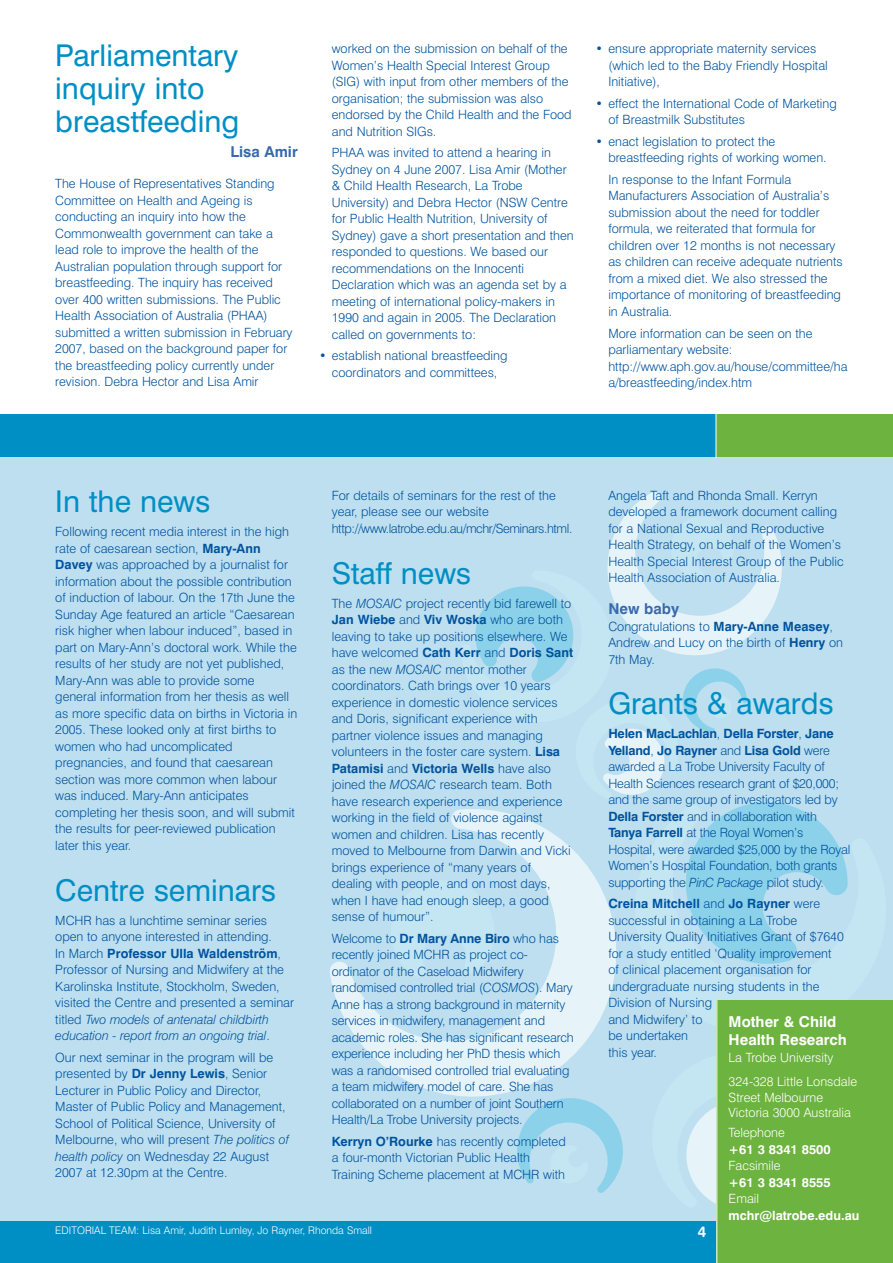
<style>
.page{position:relative;width:893px;height:1263px;background:#fff}
.page>*{position:absolute;margin:0;border:0;box-sizing:border-box;transform-origin:0 0}
.t1{font:30px/33px "Swiss 721 BT";color:#008fc5}
.t2{font:700 15px/18px "Swiss 721 BT";color:#fff}
.t3{font:700 15px "Swiss 721 BT";color:#3969ac}
.t4{font:15px "Swiss 721 BT Bold Rounded";color:#fff}
.t5{font:300 12.75px/16.5px "Swiss 721 BT";color:#00539e}
.t6{font:300 12.75px/24.3px "Swiss 721 BT";color:#fff}
.t7{font:700 12.75px "Swiss 721 BT";color:#fff}
.t8{font:300 10.5px "Swiss 721 BT";color:#fff}
.s1{font-weight:700}
.s2{font-style:italic}
</style>
<div class="page">
<div style="left:0;top:444px;width:892px;height:819px;background:#bddff0"></div>
<div style="left:0;top:414px;width:716px;height:42px;background:#008fc5"></div>
<div style="left:716px;top:414px;width:176px;height:42px;background:#6db33f"></div>
<hr style="left:715px;top:414px;width:1px;height:44px;background:#fff">
<svg style="left:686px;top:1107px;width:30px;height:97px"></svg>
<svg style="left:517px;top:1112px;width:106px;height:81px"></svg>
<svg style="left:330px;top:961px;width:284px;height:151px"></svg>
<svg style="left:384px;top:492px;width:463px;height:486px"></svg>
<div style="left:0;top:1222px;width:716px;height:41px;background:#008fc5"></div>
<div style="left:716px;top:1222px;width:176px;height:41px;background:#6db33f"></div>
<div style="left:716px;top:1000px;width:176px;height:242px;background:#6db33f"></div>
<hr style="left:716px;top:1000px;width:1px;height:263px;background:#fff">
<h1 class="t1" style="left:55px;top:40px;width:185px">Parliamentary inquiry into breastfeeding</h1>
<p class="t3" style="left:230px;top:145px;width:69px">Lisa Amir</p>
<p class="t5" style="left:55px;top:176px;width:239px">The House of Representatives Standing Committee on Health and Ageing is conducting an inquiry into how the Commonwealth government can take a lead role to improve the health of the Australian population through support for breastfeeding. The inquiry has received over 400 written submissions. The Public Health Association of Australia (PHAA) submitted a written submission in February 2007, based on the background paper for the breastfeeding policy currently under revision. Debra Hector and Lisa Amir</p>
<p class="t5" style="left:332px;top:41px;width:241px">worked on the submission on behalf of the Women’s Health Special Interest Group (SIG) with input from other members of the organisation; the submission was also endorsed by the Child Health and the Food and Nutrition SIGs.</p>
<p class="t5" style="left:332px;top:145px;width:243px">PHAA was invited to attend a hearing in Sydney on 4 June 2007. Lisa Amir (Mother &amp; Child Health Research, La Trobe University) and Debra Hector (NSW Centre for Public Health Nutrition, University of Sydney) gave a short presentation and then responded to questions. We based our recommendations on the Innocenti Declaration which was an agenda set by a meeting of international policy-makers in 1990 and again in 2005. The Declaration called on governments to:</p>
<p class="t5" style="left:319px;top:348px;width:190px;text-align:center">• establish national breastfeeding coordinators and committees,</p>
<p class="t5" style="left:608px;top:41px;width:221px;text-indent:-13px">• ensure appropriate maternity services (which led to the Baby Friendly Hospital<br>Initiative),</p>
<p class="t5" style="left:608px;top:96px;width:230px;text-indent:-13px">• effect the International Code of Marketing of Breastmilk Substitutes</p>
<p class="t5" style="left:608px;top:134px;width:220px;text-indent:-13px">• enact legislation to protect the breastfeeding rights of working women.</p>
<p class="t5" style="left:608px;top:172px;width:236px">In response to the Infant Formula Manufacturers Association of Australia’s submission about the need for toddler formula, we reiterated that formula for children over 12 months is not necessary as children can receive adequate nutrients from a mixed diet. We also stressed the importance of monitoring of breastfeeding in Australia.</p>
<p class="t5" style="left:608px;top:325px;width:241px">More information can be seen on the parliamentary website: http://www.aph.gov.au/house/committee/ha a/breastfeeding/index.htm</p>
<h1 class="t1" style="left:55px;top:487px;width:157px">In the news</h1>
<p class="t5" style="left:55px;top:524px;width:243px">Following recent media interest in the high rate of caesarean section, <span class="s1">Mary-Ann Davey</span> was approached by a journalist for information about the possible contribution of induction of labour. On the 17th June the Sunday Age featured an article “Caesarean risk higher when labour induced”, based in part on Mary-Ann’s doctoral work. While the results of her study are not yet published, Mary-Ann was able to provide some general information from her thesis as well as more specific data on births in Victoria in 2005. These looked only at first births to women who had uncomplicated pregnancies, and found that caesarean section was more common when labour was induced. Mary-Ann anticipates completing her thesis soon, and will submit the results for peer-reviewed publication later this year.</p>
<h1 class="t1" style="left:55px;top:875px;width:222px">Centre seminars</h1>
<p class="t5" style="left:55px;top:912px;width:240px">MCHR has a lunchtime seminar series open to anyone interested in attending.<br>In March <span class="s1">Professor Ulla Waldenström</span>, Professor of Nursing and Midwifery at the Karolinska Institute, Stockholm, Sweden, visited the Centre and presented a seminar titled <span class="s2">Two models of antenatal childbirth education - report from an ongoing trial</span>.</p>
<p class="t5" style="left:55px;top:1050px;width:235px">Our next seminar in the program will be presented by <span class="s1">Dr Jenny Lewis</span>, Senior Lecturer in Public Policy and Director, Master of Public Policy and Management, School of Political Science, University of Melbourne, who will present <span class="s2">The politics of health policy</span> on Wednesday 22 August 2007 at 12.30pm at the Centre.</p>
<p class="t5" style="left:332px;top:488px;width:242px">For details of seminars for the rest of the year, please see our website http://www.latrobe.edu.au/mchr/Seminars.html.</p>
<h1 class="t1" style="left:332px;top:558px;width:141px">Staff news</h1>
<p class="t5" style="left:332px;top:596px;width:243px">The <span class="s2">MOSAIC</span> project recently bid farewell to <span class="s1">Jan Wiebe</span> and <span class="s1">Viv Woska</span> who are both leaving to take up positions elsewhere. We have welcomed <span class="s1">Cath Kerr</span> and <span class="s1">Doris Sant </span>as the new <span class="s2">MOSAIC</span> mentor mother coordinators. Cath brings over 10 years experience in domestic violence services and Doris, significant experience with partner violence issues and managing volunteers in the foster care system. <span class="s1">Lisa Patamisi</span> and <span class="s1">Victoria Wells</span> have also joined the <span class="s2">MOSAIC</span> research team. Both have research experience and experience working in the field of violence against women and children. Lisa has recently moved to Melbourne from Darwin and Vicki brings experience of “many years of dealing with people, and on most days, when I have had enough sleep, a good sense of humour”.</p>
<p class="t5" style="left:332px;top:931px;width:243px">Welcome to <span class="s1">Dr Mary Anne Biro</span> who has recently joined MCHR as project co&shy;ordinator of the Caseload Midwifery randomised controlled trial (<span class="s2">COSMOS</span>). Mary Anne has a strong background in maternity services in midwifery, management and academic roles. She has significant research experience including her PhD thesis which was a randomised controlled trial evaluating a team midwifery model of care. She has collaborated on a number of joint Southern Health/La Trobe University projects.</p>
<p class="t5" style="left:332px;top:1134px;width:235px"><span class="s1">Kerryn O’Rourke</span> has recently completed a four-month Victorian Public Health<br>Training Scheme placement at MCHR with</p>
<p class="t5" style="left:608px;top:488px;width:237px">Angela Taft and Rhonda Small. Kerryn developed a framework document calling for a National Sexual and Reproductive Health Strategy, on behalf of the Women’s Health Special Interest Group of the Public Health Association of Australia.</p>
<p class="t3" style="left:608px;top:602px;width:72px">New baby</p>
<p class="t5" style="left:608px;top:618px;width:236px">Congratulations to <span class="s1">Mary-Anne Measey</span>,<br>Andrew and Lucy on the birth of <span class="s1">Henry</span> on<br>7th May.</p>
<h1 class="t1" style="left:608px;top:689px;width:227px">Grants &amp; awards</h1>
<p class="t5" style="left:608px;top:726px;width:243px"><span class="s1">Helen MacLachlan</span>, <span class="s1">Della Forster</span>, <span class="s1">Jane Yelland</span>, <span class="s1">Jo Rayner</span> and <span class="s1">Lisa Gold</span> were awarded a La Trobe University Faculty of Health Sciences research grant of $20,000; and the same group of investigators led by <span class="s1">Della Forster</span> and in collaboration with <span class="s1">Tanya Farrell</span> at the Royal Women’s Hospital, were awarded $25,000 by the Royal Women’s Hospital Foundation, both grants supporting the <span class="s2">PinC Package</span> pilot study.</p>
<p class="t5" style="left:608px;top:896px;width:237px"><span class="s1">Creina Mitchell</span> and <span class="s1">Jo Rayner</span> were successful in obtaining a La Trobe<br>University Quality Initiatives Grant of $7640 for a study entitled ‘Quality improvement of clinical placement organisation for undergraduate nursing students in the<br>Division of Nursing<br>and Midwifery’ to<br>be undertaken<br>this year.</p>
<p class="t2" style="left:728px;top:1014px;width:120px">Mother &amp; Child<br>Health Research</p>
<p class="t6" style="left:728px;top:1046px;width:130px">La Trobe University<br>324-328 Little Lonsdale</p>
<p class="t6" style="left:728px;top:1090px;width:124px;line-height:15.8px">Street Melbourne<br>Victoria 3000 Australia</p>
<p class="t6" style="left:728px;top:1121px;width:58px">Telephone</p>
<p class="t7" style="left:728px;top:1144px;width:104px">+61 3 8341 8500</p>
<p class="t6" style="left:728px;top:1154px;width:53px">Facsimile</p>
<p class="t7" style="left:728px;top:1177px;width:104px">+61 3 8341 8555</p>
<p class="t6" style="left:728px;top:1187px;width:32px">Email</p>
<p class="t7" style="left:728px;top:1210px;width:132px">mchr@latrobe.edu.au</p>
<p class="t8" style="left:55px;top:1226px;width:318px">EDITORIAL TEAM: Lisa Amir, Judith Lumley, Jo Rayner, Rhonda Small</p>
<p class="t4" style="left:697px;top:1225px;width:10px">4</p>
</div>
